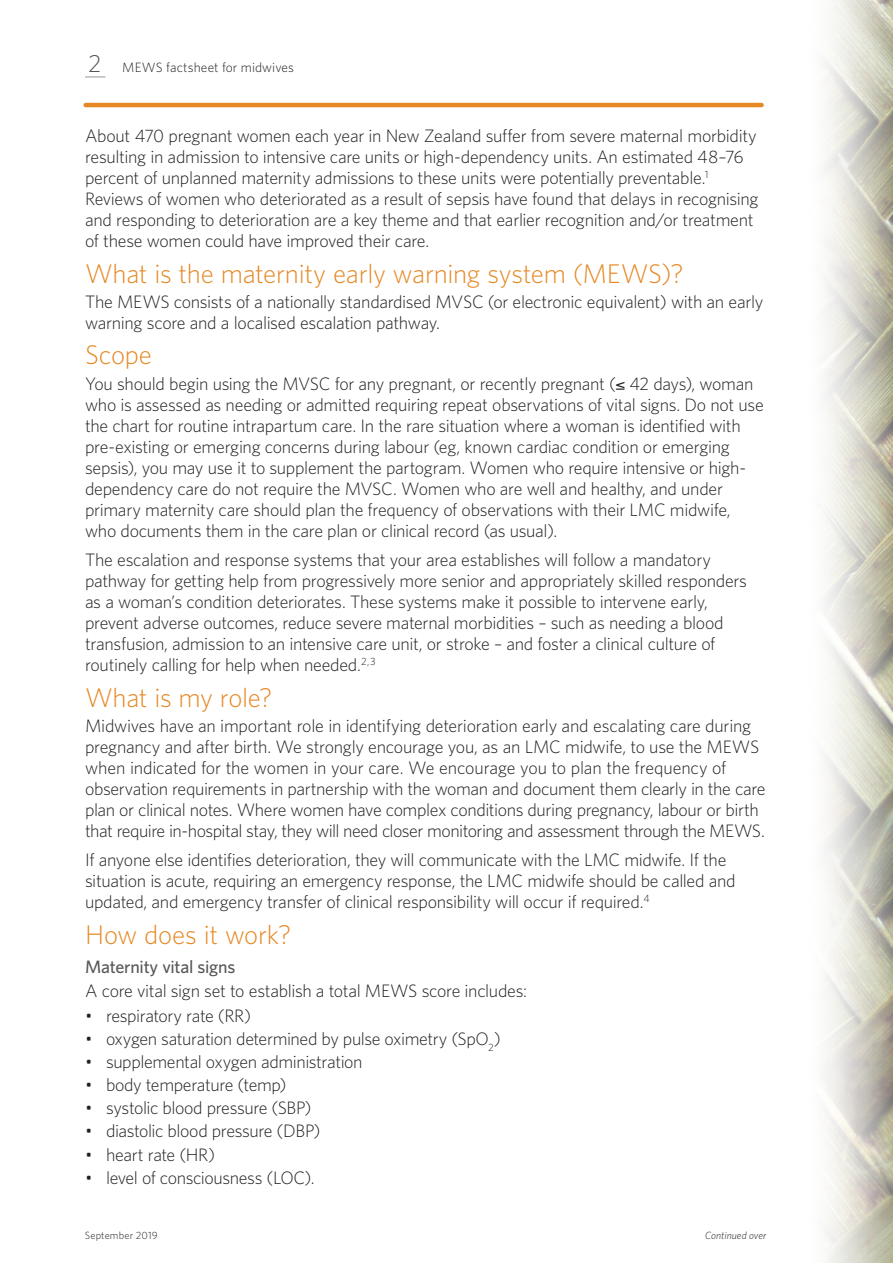
<style>
.page{position:relative;width:893px;height:1263px;background:#fff}
.page>*{position:absolute;margin:0;border:0;box-sizing:border-box;transform-origin:0 0}
.t1{font:300 27px "Whitney";letter-spacing:-.01em;color:#e68824}
.t2{font:300 24.75px "Whitney";color:#545557}
.t3{font:300 18px/21px "Whitney";letter-spacing:-.02em;color:#231f20}
.t4{font:500 18px "Whitney";letter-spacing:-.015em;color:#57585a}
.t5{font:300 13.5px "Whitney";letter-spacing:.01em;color:#231f20}
.t6{font:300 10.5px "Whitney";letter-spacing:.02em;color:#231f20}
.t7{font:italic 300 10.5px "Whitney";color:#231f20}
</style>
<div class="page">
<img style="left:825px;top:0;width:68px;height:1263px">
<svg style="left:85px;top:77px;width:20px;height:1px"></svg>
<hr style="left:86px;top:103px;width:676px;height:4px;background:#e68824">
<h2 class="t2" style="left:88px;top:47px;width:15px">2</h2>
<p class="t5" style="left:122px;top:59px;width:173px">MEWS factsheet for midwives</p>
<p class="t3" style="left:85px;top:125px;width:675px">About 470 pregnant women each year in New Zealand suffer from severe maternal morbidity resulting in admission to intensive care units or high-dependency units. An estimated 48–76 percent of unplanned maternity admissions to these units were potentially preventable.<sup>1<br></sup>Reviews of women who deteriorated as a result of sepsis have found that delays in recognising and responding to deterioration are a key theme and that earlier recognition and/or treatment of these women could have improved their care.</p>
<h1 class="t1" style="left:85px;top:255px;width:600px">What is the maternity early warning system (MEWS)?</h1>
<p class="t3" style="left:85px;top:290px;width:680px">The MEWS consists of a nationally standardised MVSC (or electronic equivalent) with an early warning score and a localised escalation pathway.</p>
<h1 class="t1" style="left:85px;top:337px;width:68px">Scope</h1>
<p class="t3" style="left:85px;top:372px;width:680px">You should begin using the MVSC for any pregnant, or recently pregnant (≤ 42 days), woman who is assessed as needing or admitted requiring repeat observations of vital signs. Do not use the chart for routine intrapartum care. In the rare situation where a woman is identified with pre-existing or emerging concerns during labour (eg, known cardiac condition or emerging sepsis), you may use it to supplement the partogram. Women who require intensive or high&shy;dependency care do not require the MVSC. Women who are well and healthy, and under primary maternity care should plan the frequency of observations with their LMC midwife, who documents them in the care plan or clinical record (as usual).</p>
<p class="t3" style="left:85px;top:549px;width:664px">The escalation and response systems that your area establishes will follow a mandatory pathway for getting help from progressively more senior and appropriately skilled responders as a woman’s condition deteriorates. These systems make it possible to intervene early, prevent adverse outcomes, reduce severe maternal morbidities – such as needing a blood transfusion, admission to an intensive care unit, or stroke – and foster a clinical culture of routinely calling for help when needed.<sup>2,3</sup></p>
<h1 class="t1" style="left:85px;top:679px;width:189px">What is my role?</h1>
<p class="t3" style="left:85px;top:714px;width:682px">Midwives have an important role in identifying deterioration early and escalating care during pregnancy and after birth. We strongly encourage you, as an LMC midwife, to use the MEWS when indicated for the women in your care. We encourage you to plan the frequency of observation requirements in partnership with the woman and document them clearly in the care plan or clinical notes. Where women have complex conditions during pregnancy, labour or birth that require in-hospital stay, they will need closer monitoring and assessment through the MEWS.</p>
<p class="t3" style="left:85px;top:849px;width:652px">If anyone else identifies deterioration, they will communicate with the LMC midwife. If the situation is acute, requiring an emergency response, the LMC midwife should be called and updated, and emergency transfer of clinical responsibility will occur if required.<sup>4</sup></p>
<h1 class="t1" style="left:85px;top:916px;width:208px">How does it work?</h1>
<p class="t4" style="left:85px;top:955px;width:152px">Maternity vital signs</p>
<p class="t3" style="left:85px;top:979px;width:444px">A core vital sign set to establish a total MEWS score includes:</p>
<p class="t3" style="left:85px;top:1004px;width:168px">• respiratory rate (RR)</p>
<p class="t3" style="left:85px;top:1027px;width:417px">• oxygen saturation determined by pulse oximetry (SpO<sub>2</sub>)</p>
<p class="t3" style="left:85px;top:1051px;width:279px">• supplemental oxygen administration</p>
<p class="t3" style="left:85px;top:1074px;width:203px">• body temperature (temp)</p>
<p class="t3" style="left:85px;top:1097px;width:228px">• systolic blood pressure (SBP)</p>
<p class="t3" style="left:85px;top:1120px;width:237px">• diastolic blood pressure (DBP)</p>
<p class="t3" style="left:85px;top:1143px;width:132px">• heart rate (HR)</p>
<p class="t3" style="left:85px;top:1166px;width:231px">• level of consciousness (LOC).</p>
<p class="t6" style="left:85px;top:1228px;width:75px">September 2019</p>
<p class="t7" style="left:705px;top:1228px;width:63px">Continued over</p>
</div>
